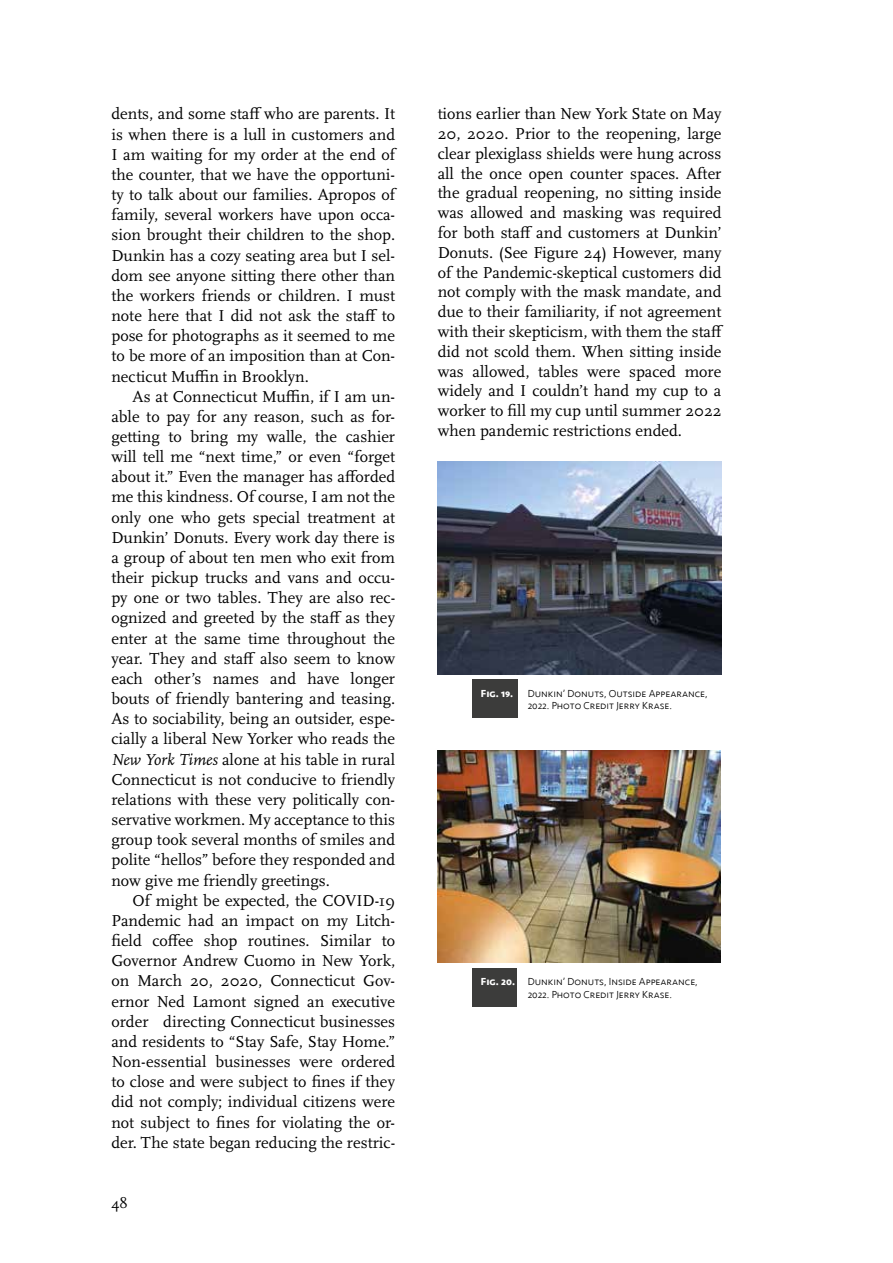
<style>
.page{position:relative;width:893px;height:1263px;background:#fff}
.page>*{position:absolute;margin:0;border:0;box-sizing:border-box;transform-origin:0 0}
.t1{font:16.5px/20.1px "Scala Pro";color:#000;text-align:justify}
.t2{font:15px "Scala";color:#000}
.t3{font:300 10.5px/12.6px "Seravek";color:#000}
.t4{font:700 10.5px "Seravek";color:#fff}
.s1{font-style:italic}
.s2{font-weight:700;color:#fff}
</style>
<div class="page">
<img style="left:438px;top:461px;width:283px;height:213px">
<div style="left:472px;top:680px;width:45px;height:38px;background:#3c3c3b"></div>
<img style="left:438px;top:750px;width:283px;height:213px">
<div style="left:472px;top:968px;width:45px;height:38px;background:#3c3c3b"></div>
<p class="t1" style="left:111px;top:104px;width:285px">dents, and some staff who are parents. It is when there is a lull in customers and I am waiting for my order at the end of the counter, that we have the opportuni&shy;ty to talk about our families. Apropos of family, several workers have upon occa&shy;sion brought their children to the shop.<br>Dunkin has a cozy seating area but I sel&shy;dom see anyone sitting there other than the workers friends or children. I must note here that I did not ask the staff to pose for photographs as it seemed to me to be more of an imposition than at Con&shy;necticut Muffin in Brooklyn.</p>
<p class="t1" style="left:111px;top:386px;width:285px;text-indent:21px">As at Connecticut Muffin, if I am un&shy;able to pay for any reason, such as for&shy;getting to bring my walle, the cashier will tell me “next time,” or even “forget about it.” Even the manager has afforded me this kindness. Of course, I am not the only one who gets special treatment at Dunkin’ Donuts. Every work day there is a group of about ten men who exit from their pickup trucks and vans and occu&shy;py one or two tables. They are also rec&shy;ognized and greeted by the staff as they enter at the same time throughout the year. They and staff also seem to know each other’s names and have longer bouts of friendly bantering and teasing.<br>As to sociability, being an outsider, espe&shy;cially a liberal New Yorker who reads the <span class="s1">New York Times</span> alone at his table in rural Connecticut is not conducive to friendly relations with these very politically con&shy;servative workmen. My acceptance to this group took several months of smiles and polite “hellos” before they responded and now give me friendly greetings.</p>
<p class="t1" style="left:111px;top:890px;width:285px;text-indent:21px">Of might be expected, the COVID-19<br>Pandemic had an impact on my Litch&shy;field coffee shop routines. Similar to Governor Andrew Cuomo in New York, on March 20, 2020, Connecticut Gov&shy;ernor Ned Lamont signed an executive order directing Connecticut businesses and residents to “Stay Safe, Stay Home.” Non-essential businesses were ordered to close and were subject to fines if they did not comply; individual citizens were not subject to fines for violating the or&shy;der. The state began reducing the restric-</p>
<p class="t2" style="left:111px;top:1195px;width:18px">48</p>
<p class="t1" style="left:438px;top:104px;width:287px;text-align:left">tions earlier than New York State on May 20, 2020. Prior to the reopening, large clear plexiglass shields were hung across all the once open counter spaces. After the gradual reopening, no sitting inside was allowed and masking was required for both staff and customers at Dunkin’ Donuts. (See Figure 24) However, many of the Pandemic-skeptical customers did not comply with the mask mandate, and due to their familiarity, if not agreement with their skepticism, with them the staff did not scold them. When sitting inside was allowed, tables were spaced more widely and I couldn’t hand my cup to a worker to fill my cup until summer 2022 when pandemic restrictions ended.</p>
<p class="t4" style="left:481px;top:685px;width:34px">Fig. 19.</p>
<p class="t3" style="left:528px;top:687px;width:181px">Dunkin’ Donuts, Outside Appearance,<br>2022. Photo Credit Jerry Krase.</p>
<p class="t3" style="left:528px;top:976px;width:171px;text-indent:-47px"><span class="s2">Fig. 20.</span> Dunkin’ Donuts, Inside Appearance,<br>2022. Photo Credit Jerry Krase.</p>
</div>
